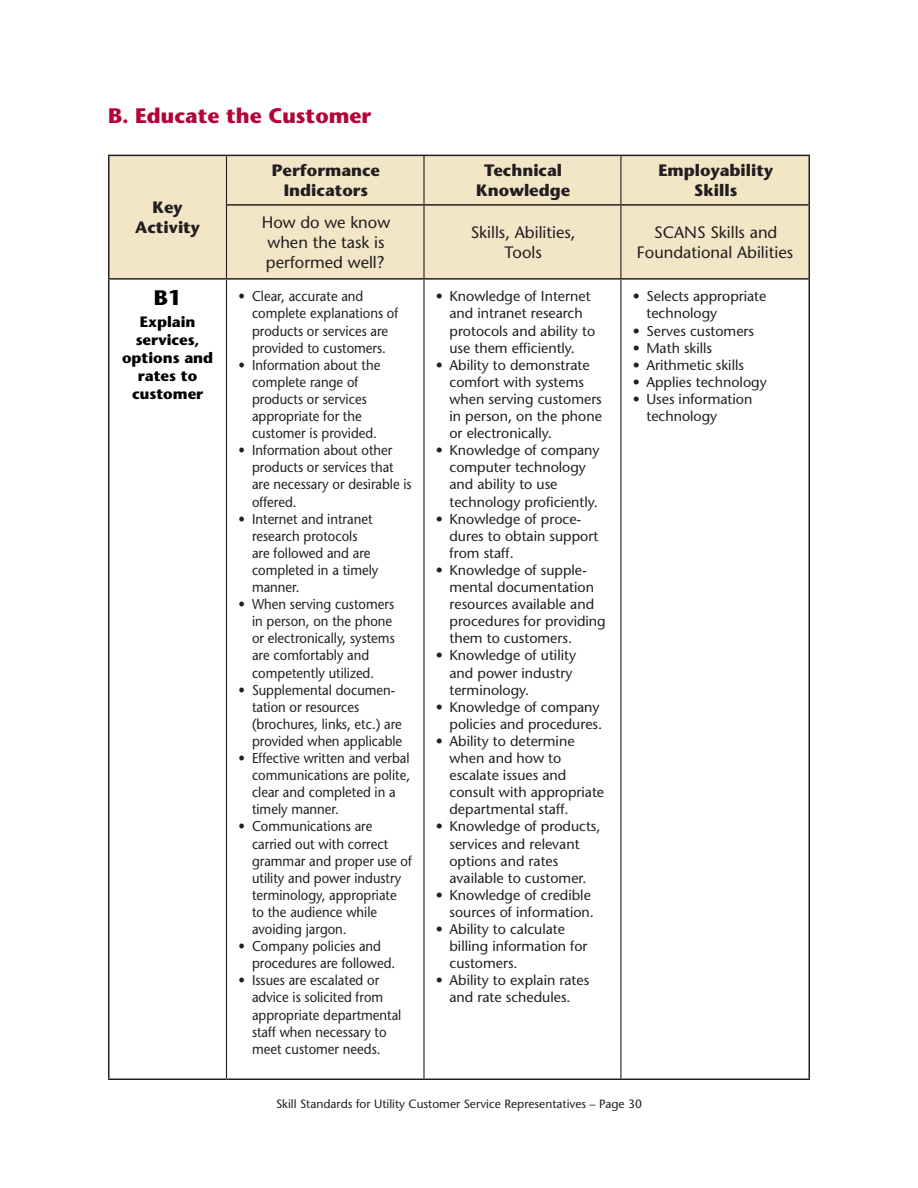
<style>
.page{position:relative;width:918px;height:1188px;background:#fff}
.page>*{position:absolute;margin:0;border:0;box-sizing:border-box;transform-origin:0 0}
._14_Stone_Sans_BOLD{font:700 21px "Stone Sans Std";color:#b30437}
.t1{font:700 21px "Stone Sans Std";color:#000}
._11_Stone_Sans_text{font:500 16.5px/19.8px "Stone Sans Std";color:#231f20}
._11_Stone_Sans_text-2{font:700 16.5px "Stone Sans Std";color:#231f20}
.t2{font:700 15px/18px "Stone Sans Std";color:#000;text-align:center}
._9_5_pt_table_column{font:500 14.25px/17.1px "Stone Sans Std";color:#231f20}
._9_5_pt_table_column-2{font:500 14.25px/17.1px "Stone Sans Std";color:#231f20;scale:.92 1}
.t3{font:500 12px "Stone Sans Std";color:#231f20}
</style>
<div class="page">
<div style="left:110px;top:156px;width:698px;height:122px;background:#f2e6c7"></div>
<hr style="left:226px;top:156px;width:1px;height:49px;background:#231f20">
<hr style="left:423px;top:156px;width:2px;height:48px;background:#231f20">
<hr style="left:620px;top:156px;width:1px;height:48px;background:#231f20">
<hr style="left:226px;top:205px;width:1px;height:73px;background:#231f20">
<hr style="left:423px;top:206px;width:2px;height:72px;background:#231f20">
<hr style="left:620px;top:206px;width:1px;height:72px;background:#231f20">
<hr style="left:226px;top:280px;width:1px;height:798px;background:#231f20">
<hr style="left:423px;top:280px;width:2px;height:798px;background:#231f20">
<hr style="left:620px;top:280px;width:1px;height:798px;background:#231f20">
<hr style="left:108px;top:155px;width:118px;height:1px;background:#231f20">
<hr style="left:108px;top:156px;width:2px;height:49px;background:#231f20">
<hr style="left:226px;top:155px;width:198px;height:1px;background:#231f20">
<hr style="left:424px;top:155px;width:197px;height:1px;background:#231f20">
<hr style="left:621px;top:155px;width:189px;height:1px;background:#231f20">
<hr style="left:808px;top:156px;width:2px;height:48px;background:#231f20">
<hr style="left:108px;top:205px;width:2px;height:73px;background:#231f20">
<hr style="left:227px;top:204px;width:197px;height:2px;background:#231f20">
<hr style="left:424px;top:204px;width:197px;height:2px;background:#231f20">
<hr style="left:621px;top:204px;width:189px;height:2px;background:#231f20">
<hr style="left:808px;top:206px;width:2px;height:72px;background:#231f20">
<hr style="left:108px;top:278px;width:118px;height:2px;background:#231f20">
<hr style="left:226px;top:278px;width:198px;height:2px;background:#231f20">
<hr style="left:424px;top:278px;width:197px;height:2px;background:#231f20">
<hr style="left:621px;top:278px;width:189px;height:2px;background:#231f20">
<hr style="left:108px;top:280px;width:2px;height:798px;background:#231f20">
<hr style="left:808px;top:280px;width:2px;height:798px;background:#231f20">
<hr style="left:108px;top:1078px;width:118px;height:2px;background:#231f20">
<hr style="left:226px;top:1078px;width:198px;height:2px;background:#231f20">
<hr style="left:424px;top:1078px;width:197px;height:2px;background:#231f20">
<hr style="left:621px;top:1078px;width:189px;height:2px;background:#231f20">
<p class="_14_Stone_Sans_BOLD" style="left:108px;top:104px;width:265px">B. Educate the Customer</p>
<p class="_11_Stone_Sans_text-2" style="left:152px;top:198px;width:32px">Key</p>
<p class="_11_Stone_Sans_text-2" style="left:135px;top:217px;width:66px">Activity</p>
<p class="t1" style="left:154px;top:285px;width:29px">B1</p>
<p class="t2" style="left:122px;top:313px;width:93px">Explain services, options and rates to customer</p>
<p class="_11_Stone_Sans_text-2" style="left:272px;top:161px;width:110px">Performance</p>
<p class="_11_Stone_Sans_text-2" style="left:284px;top:180px;width:86px">Indicators</p>
<p class="_11_Stone_Sans_text" style="left:262px;top:213px;width:130px">How do we know</p>
<p class="_11_Stone_Sans_text" style="left:266px;top:232px;width:120px">when the task is performed well?</p>
<p class="_9_5_pt_table_column-2" style="left:252px;top:288px;width:161px;text-indent:-14px">• Clear, accurate and complete explanations of products or services are provided to customers.</p>
<p class="_9_5_pt_table_column-2" style="left:252px;top:356px;width:141px;text-indent:-14px">• Information about the complete range of products or services appropriate for the customer is provided.</p>
<p class="_9_5_pt_table_column-2" style="left:252px;top:442px;width:175px;text-indent:-14px">• Information about other products or services that are necessary or desirable is offered.</p>
<p class="_9_5_pt_table_column-2" style="left:252px;top:510px;width:139px;text-indent:-14px">• Internet and intranet research protocols are followed and are completed in a timely manner.</p>
<p class="_9_5_pt_table_column-2" style="left:252px;top:596px;width:157px;text-indent:-14px">• When serving customers in person, on the phone or electronically, systems are comfortably and competently utilized.</p>
<p class="_9_5_pt_table_column-2" style="left:252px;top:681px;width:165px;text-indent:-14px">• Supplemental documen&shy;tation or resources (brochures, links, etc.) are provided when applicable</p>
<p class="_9_5_pt_table_column-2" style="left:252px;top:750px;width:173px;text-indent:-14px">• Effective written and verbal communications are polite, clear and completed in a timely manner.</p>
<p class="_9_5_pt_table_column-2" style="left:252px;top:818px;width:175px;text-indent:-14px">• Communications are carried out with correct grammar and proper use of utility and power industry terminology, appropriate to the audience while avoiding jargon.</p>
<p class="_9_5_pt_table_column-2" style="left:252px;top:938px;width:157px;text-indent:-14px">• Company policies and procedures are followed.</p>
<p class="_9_5_pt_table_column-2" style="left:252px;top:972px;width:164px;text-indent:-14px">• Issues are escalated or advice is solicited from appropriate departmental staff when necessary to meet customer needs.</p>
<p class="_11_Stone_Sans_text-2" style="left:484px;top:161px;width:79px">Technical</p>
<p class="_11_Stone_Sans_text-2" style="left:476px;top:180px;width:95px">Knowledge</p>
<p class="_11_Stone_Sans_text" style="left:471px;top:222px;width:106px">Skills, Abilities,</p>
<p class="_11_Stone_Sans_text" style="left:505px;top:242px;width:39px">Tools</p>
<p class="_9_5_pt_table_column" style="left:449px;top:288px;width:147px;text-indent:-14px">• Knowledge of Internet and intranet research protocols and ability to use them efficiently.</p>
<p class="_9_5_pt_table_column" style="left:449px;top:356px;width:154px;text-indent:-14px">• Ability to demonstrate comfort with systems when serving customers in person, on the phone or electronically.</p>
<p class="_9_5_pt_table_column" style="left:449px;top:442px;width:152px;text-indent:-14px">• Knowledge of company computer technology and ability to use technology proficiently.</p>
<p class="_9_5_pt_table_column" style="left:449px;top:510px;width:150px;text-indent:-14px">• Knowledge of proce&shy;dures to obtain support from staff.</p>
<p class="_9_5_pt_table_column" style="left:449px;top:561px;width:158px;text-indent:-14px">• Knowledge of supple&shy;mental documentation resources available and procedures for providing them to customers.</p>
<p class="_9_5_pt_table_column" style="left:449px;top:647px;width:128px;text-indent:-14px">• Knowledge of utility and power industry terminology.</p>
<p class="_9_5_pt_table_column" style="left:436px;top:698px;width:168px;text-align:right">• Knowledge of company policies and procedures.</p>
<p class="_9_5_pt_table_column" style="left:449px;top:732px;width:156px;text-indent:-14px">• Ability to determine when and how to escalate issues and consult with appropriate departmental staff.</p>
<p class="_9_5_pt_table_column" style="left:449px;top:818px;width:153px;text-indent:-14px">• Knowledge of products, services and relevant options and rates available to customer.</p>
<p class="_9_5_pt_table_column" style="left:436px;top:886px;width:160px;text-align:right">• Knowledge of credible sources of information.</p>
<p class="_9_5_pt_table_column" style="left:449px;top:921px;width:140px;text-indent:-14px">• Ability to calculate billing information for customers.</p>
<p class="_9_5_pt_table_column" style="left:436px;top:972px;width:155px;text-align:center">• Ability to explain rates and rate schedules.</p>
<p class="_11_Stone_Sans_text-2" style="left:658px;top:161px;width:116px">Employability</p>
<p class="_11_Stone_Sans_text-2" style="left:694px;top:180px;width:45px">Skills</p>
<p class="_11_Stone_Sans_text" style="left:637px;top:222px;width:158px;text-align:center">SCANS Skills and<br>Foundational Abilities</p>
<p class="_9_5_pt_table_column" style="left:646px;top:288px;width:122px;text-indent:-14px">• Selects appropriate technology</p>
<p class="_9_5_pt_table_column" style="left:633px;top:322px;width:123px">• Serves customers</p>
<p class="_9_5_pt_table_column" style="left:633px;top:339px;width:81px">• Math skills</p>
<p class="_9_5_pt_table_column" style="left:633px;top:356px;width:113px">• Arithmetic skills</p>
<p class="_9_5_pt_table_column" style="left:633px;top:373px;width:135px">• Applies technology</p>
<p class="_9_5_pt_table_column" style="left:646px;top:390px;width:107px;text-indent:-14px">• Uses information technology</p>
<p class="t3" style="left:276px;top:1097px;width:367px">Skill Standards for Utility Customer Service Representatives – Page 30</p>
</div>
